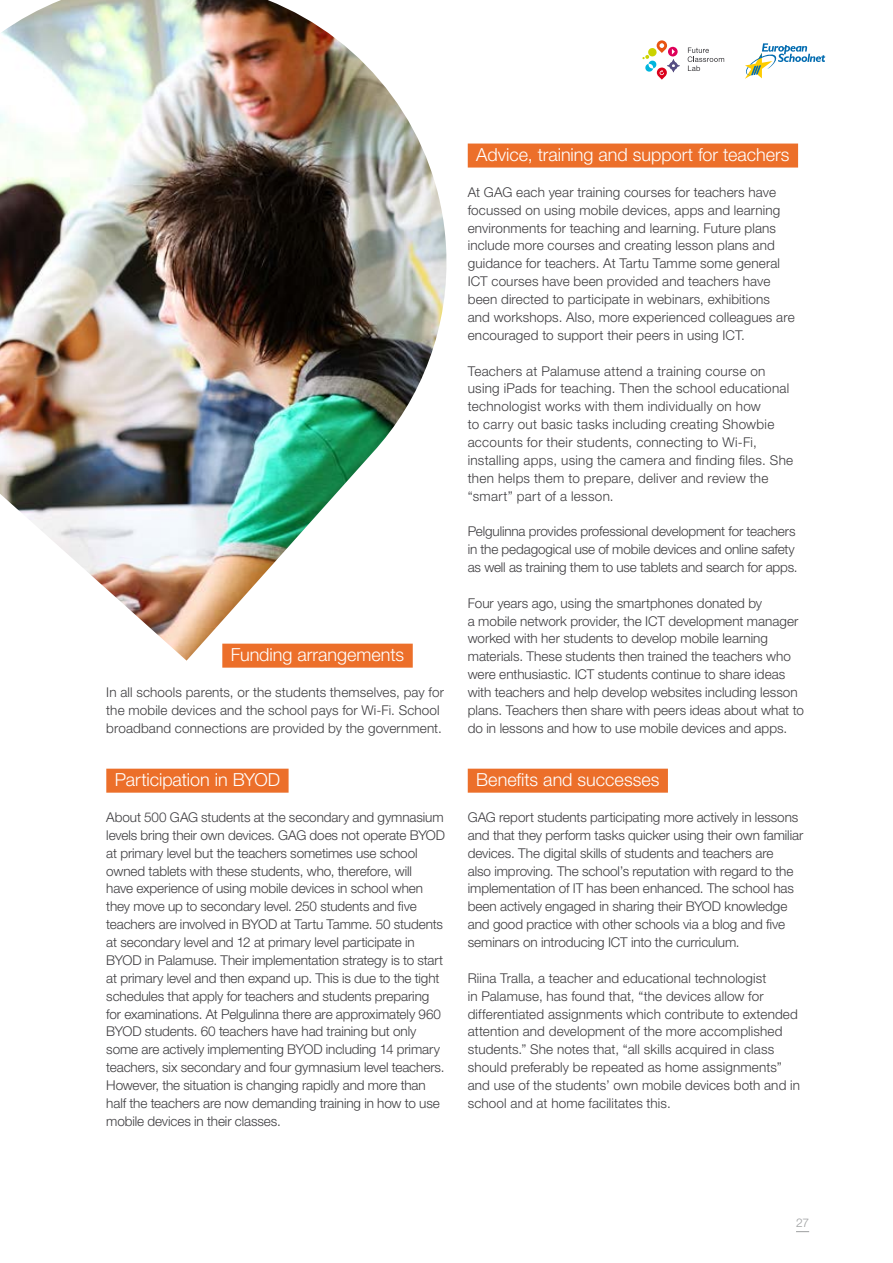
<style>
.page{position:relative;width:893px;height:1263px;background:#fff}
.page>*{position:absolute;margin:0;border:0;box-sizing:border-box;transform-origin:0 0}
.t1{font:300 18px "Helvetica Neue LT Pro";color:#fff}
.t2{font:300 13.5px/17.9px "Helvetica Neue LT Pro";color:#3e3d40}
.t3{font:300 13.5px/17.9px "Helvetica Neue LT Pro";letter-spacing:.02em;color:#3e3d40}
.t4{font:300 12px "Helvetica Neue LT Pro";color:#9c9e9f}
</style>
<div class="page">
<svg style="left:796px;top:1231px;width:13px;height:1px"></svg>
<svg style="left:688px;top:47px;width:36px;height:24px"></svg>
<svg style="left:642px;top:40px;width:38px;height:40px"></svg>
<svg style="left:745px;top:43px;width:80px;height:36px"></svg>
<div style="left:222px;top:644px;width:191px;height:24px;background:#ec6f2a"></div>
<div style="left:106px;top:769px;width:183px;height:24px;background:#ec6f2a"></div>
<div style="left:468px;top:144px;width:330px;height:24px;background:#ec6f2a"></div>
<div style="left:468px;top:769px;width:200px;height:24px;background:#ec6f2a"></div>
<img style="left:0;top:0;width:447px;height:661px">
<h1 class="t1" style="left:231px;top:644px;width:175px">Funding arrangements</h1>
<p class="t2" style="left:106px;top:683px;width:339px">In all schools parents, or the students themselves, pay for the mobile devices and the school pays for Wi-Fi. School broadband connections are provided by the government.</p>
<h1 class="t1" style="left:115px;top:769px;width:167px">Participation in BYOD</h1>
<p class="t2" style="left:106px;top:808px;width:340px">About 500 GAG students at the secondary and gymnasium levels bring their own devices. GAG does not operate BYOD at primary level but the teachers sometimes use school owned tablets with these students, who, therefore, will<br>have experience of using mobile devices in school when they move up to secondary level. 250 students and five teachers are involved in BYOD at Tartu Tamme. 50 students at secondary level and 12 at primary level participate in BYOD in Palamuse. Their implementation strategy is to start at primary level and then expand up. This is due to the tight schedules that apply for teachers and students preparing for examinations. At Pelgulinna there are approximately 960<br>BYOD students. 60 teachers have had training but only some are actively implementing BYOD including 14 primary teachers, six secondary and four gymnasium level teachers.<br>However, the situation is changing rapidly and more than half the teachers are now demanding training in how to use mobile devices in their classes.</p>
<h1 class="t1" style="left:476px;top:144px;width:315px">Advice, training and support for teachers</h1>
<p class="t2" style="left:468px;top:183px;width:328px">At GAG each year training courses for teachers have focussed on using mobile devices, apps and learning environments for teaching and learning. Future plans include more courses and creating lesson plans and guidance for teachers. At Tartu Tamme some general ICT courses have been provided and teachers have been directed to participate in webinars, exhibitions and workshops. Also, more experienced colleagues are encouraged to support their peers in using ICT.</p>
<p class="t3" style="left:468px;top:361px;width:327px">Teachers at Palamuse attend a training course on using iPads for teaching. Then the school educational technologist works with them individually on how<br>to carry out basic tasks including creating Showbie accounts for their students, connecting to Wi-Fi, installing apps, using the camera and finding files. She then helps them to prepare, deliver and review the “smart” part of a lesson.</p>
<p class="t2" style="left:468px;top:522px;width:331px">Pelgulinna provides professional development for teachers in the pedagogical use of mobile devices and online safety as well as training them to use tablets and search for apps.</p>
<p class="t2" style="left:468px;top:594px;width:338px">Four years ago, using the smartphones donated by<br>a mobile network provider, the ICT development manager worked with her students to develop mobile learning materials. These students then trained the teachers who were enthusiastic. ICT students continue to share ideas with teachers and help develop websites including lesson plans. Teachers then share with peers ideas about what to do in lessons and how to use mobile devices and apps.</p>
<h1 class="t1" style="left:476px;top:769px;width:185px">Benefits and successes</h1>
<p class="t2" style="left:468px;top:808px;width:337px">GAG report students participating more actively in lessons and that they perform tasks quicker using their own familiar devices. The digital skills of students and teachers are<br>also improving. The school’s reputation with regard to the implementation of IT has been enhanced. The school has been actively engaged in sharing their BYOD knowledge and good practice with other schools via a blog and five seminars on introducing ICT into the curriculum.</p>
<p class="t2" style="left:468px;top:969px;width:334px">Riina Tralla, a teacher and educational technologist<br>in Palamuse, has found that, “the devices allow for differentiated assignments which contribute to extended attention and development of the more accomplished students.” She notes that, “all skills acquired in class should preferably be repeated as home assignments” and use of the students’ own mobile devices both and in school and at home facilitates this.</p>
<p class="t4" style="left:796px;top:1215px;width:15px">27</p>
</div>
